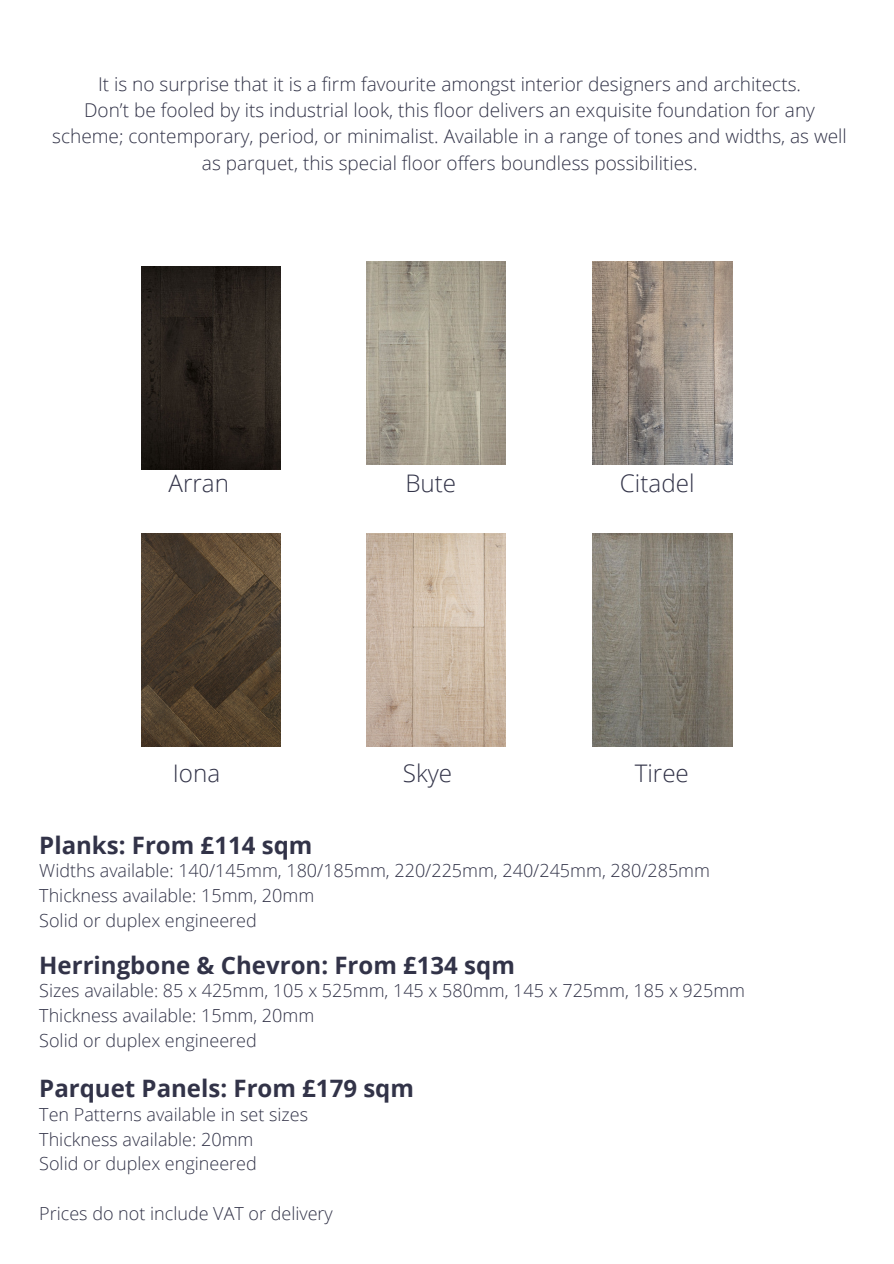
<style>
.page{position:relative;width:894px;height:1264px;background:#fff}
.page>*{position:absolute;margin:0;border:0;box-sizing:border-box;transform-origin:0 0}
.t1{font:300 24.15px "Open Sans";color:#323348}
.t2{font:700 24px "Open Sans";color:#323348}
.t3{font:300 19.05px/26.1px "Open Sans";color:#323348;text-align:center}
.t4{font:300 18px "Open Sans";color:#323348}
</style>
<div class="page">
<img style="left:367px;top:534px;width:138px;height:212px">
<img style="left:367px;top:261px;width:138px;height:203px">
<img style="left:141px;top:534px;width:139px;height:212px">
<img style="left:592px;top:534px;width:140px;height:212px">
<img style="left:141px;top:266px;width:139px;height:203px">
<img style="left:592px;top:261px;width:140px;height:203px">
<p class="t3" style="left:98px;top:71px;width:704px">It is no surprise that it is a firm favourite amongst interior designers and architects.</p>
<p class="t3" style="left:52px;top:97px;width:796px">Don’t be fooled by its industrial look, this floor delivers an exquisite foundation for any scheme; contemporary, period, or minimalist. Available in a range of tones and widths, as well as parquet, this special floor offers boundless possibilities.</p>
<p class="t1" style="left:168px;top:466px;width:62px">Arran</p>
<p class="t1" style="left:405px;top:466px;width:52px">Bute</p>
<p class="t1" style="left:619px;top:466px;width:76px">Citadel</p>
<h2 class="t1" style="left:173px;top:755px;width:49px">Iona</h2>
<h2 class="t1" style="left:403px;top:755px;width:51px">Skye</h2>
<h2 class="t1" style="left:634px;top:755px;width:56px">Tiree</h2>
<h1 class="t2" style="left:39px;top:828px;width:274px">Planks: From £114 sqm</h1>
<p class="t4" style="left:39px;top:857px;width:672px">Widths available: 140/145mm, 180/185mm, 220/225mm, 240/245mm, 280/285mm</p>
<p class="t4" style="left:39px;top:882px;width:276px">Thickness available: 15mm, 20mm</p>
<p class="t4" style="left:39px;top:907px;width:219px">Solid or duplex engineered</p>
<h1 class="t2" style="left:39px;top:948px;width:477px">Herringbone &amp; Chevron: From £134 sqm</h1>
<p class="t4" style="left:39px;top:978px;width:707px">Sizes available: 85 x 425mm, 105 x 525mm, 145 x 580mm, 145 x 725mm, 185 x 925mm</p>
<p class="t4" style="left:39px;top:1002px;width:276px">Thickness available: 15mm, 20mm</p>
<p class="t4" style="left:39px;top:1027px;width:219px">Solid or duplex engineered</p>
<h1 class="t2" style="left:39px;top:1071px;width:376px">Parquet Panels: From £179 sqm</h1>
<p class="t4" style="left:39px;top:1101px;width:270px">Ten Patterns available in set sizes</p>
<p class="t4" style="left:39px;top:1126px;width:215px">Thickness available: 20mm</p>
<p class="t4" style="left:39px;top:1151px;width:219px">Solid or duplex engineered</p>
<p class="t4" style="left:39px;top:1200px;width:295px">Prices do not include VAT or delivery</p>
</div>
